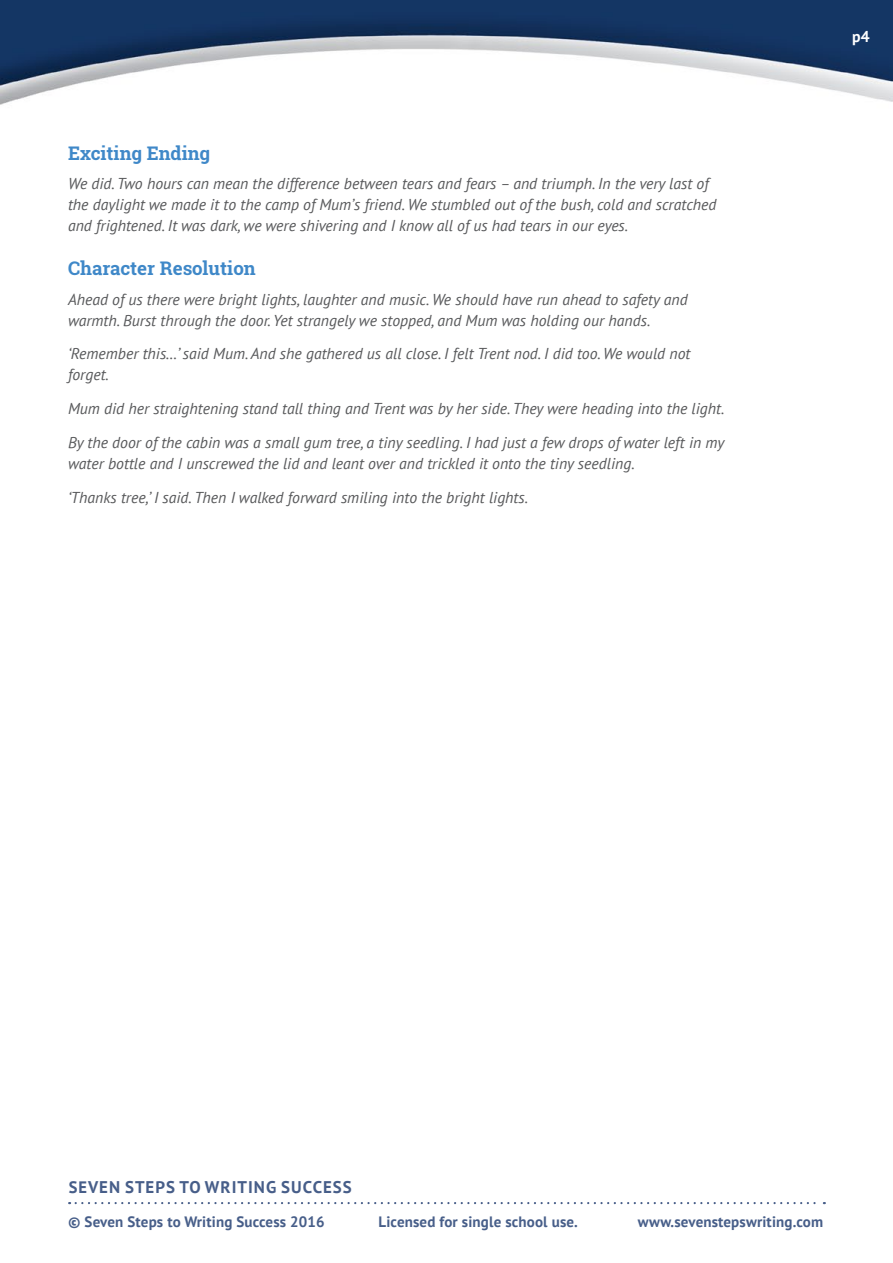
<style>
.page{position:relative;width:893px;height:1263px;background:#fff}
.page>*{position:absolute;margin:0;border:0;box-sizing:border-box;transform-origin:0 0}
.t1{font:700 18.75px "Roboto Slab";color:#3f88c8}
.t2{font:700 16.8px "PT Sans";letter-spacing:.06em;color:#475e89}
.t3{font:italic 15.75px/21px "PT Sans";color:#58595b}
.t4{font:700 15.75px "PT Sans";color:#fff}
.t5{font:700 15px "PT Sans";letter-spacing:.01em;color:#475e89}
.s1{font-size:16.5px}
</style>
<div class="page">
<img style="left:0;top:0;width:893px;height:1205px">
<svg style="left:76px;top:1202px;width:749px;height:2px"></svg>
<p class="t1" style="left:68px;top:140px;width:144px">Exciting Ending</p>
<p class="t3" style="left:68px;top:173px;width:650px">We did. Two hours can mean the difference between tears and fears – and triumph. In the very last of the daylight we made it to the camp of Mum’s friend. We stumbled out of the bush, cold and scratched and frightened. It was dark, we were shivering and I know all of us had tears in our eyes.</p>
<p class="t1" style="left:68px;top:255px;width:189px">Character Resolution</p>
<p class="t3" style="left:68px;top:288px;width:621px">Ahead of us there were bright lights, laughter and music. We should have run ahead to safety and warmth. Burst through the door. Yet strangely we stopped, and Mum was holding our hands.</p>
<p class="t3" style="left:68px;top:343px;width:624px">‘Remember this…’ said Mum. And she gathered us all close. I felt Trent nod. I did too. We would not forget.</p>
<p class="t3" style="left:68px;top:391px;width:658px;line-height:33.8px">Mum did her straightening stand tall thing and Trent was by her side. They were heading into the light.<br>By the door of the cabin was a small gum tree, a tiny seedling. I had just a few drops of water left in my</p>
<p class="t3" style="left:68px;top:446px;width:568px;line-height:33.8px">water bottle and I unscrewed the lid and leant over and trickled it onto the tiny seedling. ‘Thanks tree,’ I said. Then I walked forward smiling into the bright lights.</p>
<p class="t4" style="left:852px;top:26px;width:19px">p4</p>
<p class="t2" style="left:69px;top:1175px;width:275px"><span class="s1">Se</span>ven Steps to Writing Success</p>
<p class="t5" style="left:68px;top:1212px;width:258px">© Seven Steps to Writing Success 2016</p>
<p class="t5" style="left:379px;top:1212px;width:201px">Licensed for single school use.</p>
<p class="t5" style="left:638px;top:1212px;width:187px">www.sevenstepswriting.com</p>
</div>
